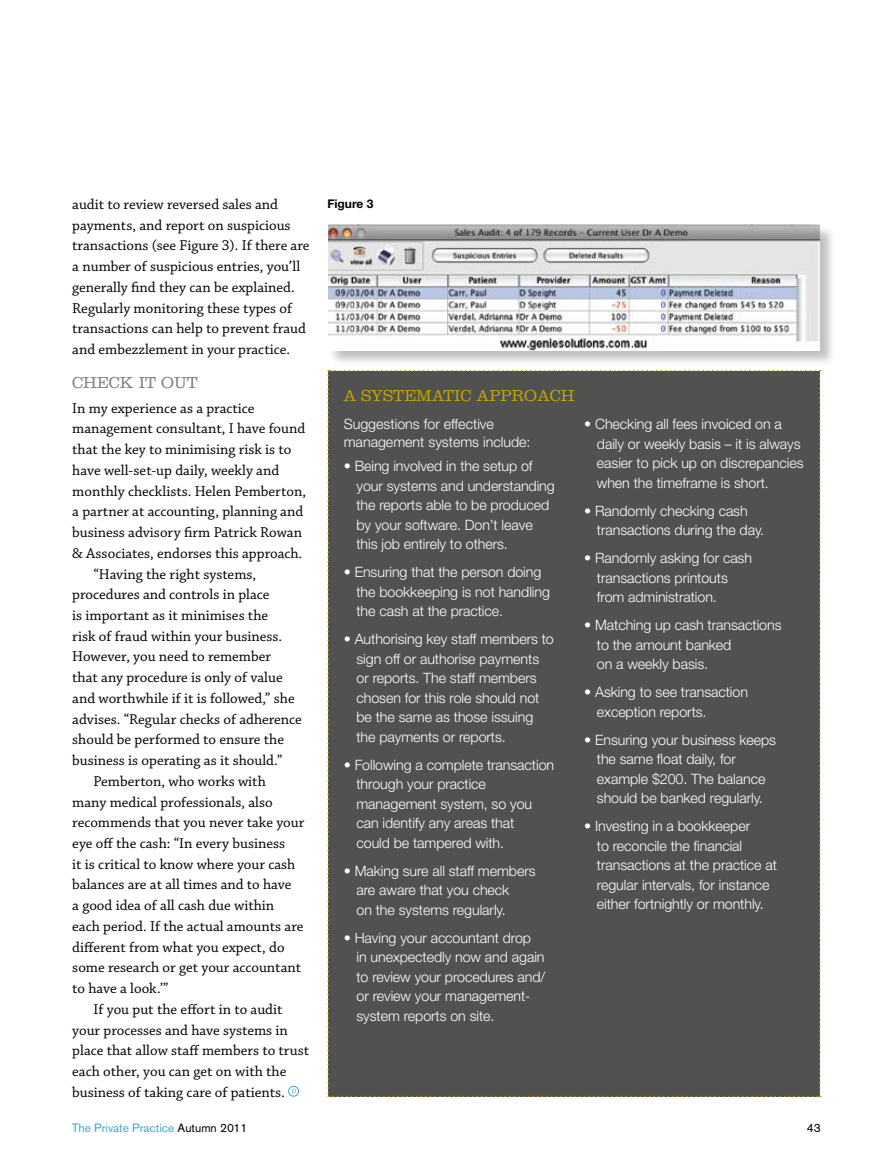
<style>
.page{position:relative;width:893px;height:1170px;background:#fff}
.page>*{position:absolute;margin:0;border:0;box-sizing:border-box;transform-origin:0 0}
.t1{font:300 16.5px "Clarendon";color:#c3a204}
.t2{font:300 16.5px "Clarendon";color:#807f83}
.t3{font:15px/20.7px "Chaparral Pro";color:#000}
.t4{font:300 14.25px/19.5px "Helvetica Neue";letter-spacing:-.005em;color:#fff}
.t5{font:12px "Akzidenz Grotesk Pro";color:#3aa7cc}
.t6{font:700 12px "Helvetica Neue";color:#000}
.t7{font:12px "Akzidenz Grotesk Pro";color:#000}
.s1{color:#000}
</style>
<div class="page">
<div style="left:327px;top:370px;width:494px;height:727px;background:#51514f"></div>
<svg style="left:292px;top:1088px;width:4px;height:6px"></svg>
<div style="left:288px;top:1085px;width:11px;height:11px;border:1px solid #3aa7cc;border-radius:50%"></div>
<div style="left:328px;top:224px;width:509px;height:142px;background:#000;opacity:.25"></div>
<img style="left:328px;top:224px;width:492px;height:126px">
<p class="t3" style="left:72px;top:194px;width:239px">audit to review reversed sales and payments, and report on suspicious transactions (see Figure 3). If there are a number of suspicious entries, you’ll generally find they can be explained.<br>Regularly monitoring these types of transactions can help to prevent fraud and embezzlement in your practice.</p>
<p class="t2" style="left:72px;top:372px;width:127px">CHECK IT OUT</p>
<p class="t3" style="left:72px;top:398px;width:184px">In my experience as a practice</p>
<p class="t3" style="left:72px;top:419px;width:235px">management consultant, I have found</p>
<p class="t3" style="left:72px;top:439px;width:221px">that the key to minimising risk is to</p>
<p class="t3" style="left:72px;top:460px;width:208px">have well-set-up daily, weekly and</p>
<p class="t3" style="left:72px;top:481px;width:235px">monthly checklists. Helen Pemberton,</p>
<p class="t3" style="left:72px;top:502px;width:232px">a partner at accounting, planning and</p>
<p class="t3" style="left:72px;top:522px;width:231px">business advisory firm Patrick Rowan</p>
<p class="t3" style="left:72px;top:543px;width:232px">&amp; Associates, endorses this approach.</p>
<p class="t3" style="left:94px;top:564px;width:164px">“Having the right systems,</p>
<p class="t3" style="left:72px;top:584px;width:199px">procedures and controls in place</p>
<p class="t3" style="left:72px;top:605px;width:197px">is important as it minimises the</p>
<p class="t3" style="left:72px;top:626px;width:211px">risk of fraud within your business.</p>
<p class="t3" style="left:72px;top:647px;width:200px">However, you need to remember</p>
<p class="t3" style="left:72px;top:667px;width:212px">that any procedure is only of value</p>
<p class="t3" style="left:72px;top:688px;width:224px">and worthwhile if it is followed,” she</p>
<p class="t3" style="left:72px;top:709px;width:231px">advises. “Regular checks of adherence</p>
<p class="t3" style="left:72px;top:729px;width:213px">should be performed to ensure the</p>
<p class="t3" style="left:72px;top:750px;width:212px">business is operating as it should.”</p>
<p class="t3" style="left:94px;top:771px;width:174px">Pemberton, who works with</p>
<p class="t3" style="left:72px;top:792px;width:202px">many medical professionals, also</p>
<p class="t3" style="left:72px;top:812px;width:234px">recommends that you never take your</p>
<p class="t3" style="left:72px;top:833px;width:214px">eye off the cash: “In every business</p>
<p class="t3" style="left:72px;top:854px;width:225px">it is critical to know where your cash</p>
<p class="t3" style="left:72px;top:874px;width:221px">balances are at all times and to have</p>
<p class="t3" style="left:72px;top:895px;width:203px">a good idea of all cash due within</p>
<p class="t3" style="left:72px;top:916px;width:233px">each period. If the actual amounts are</p>
<p class="t3" style="left:72px;top:937px;width:214px">different from what you expect, do</p>
<p class="t3" style="left:72px;top:957px;width:230px">some research or get your accountant</p>
<p class="t3" style="left:72px;top:978px;width:98px">to have a look.’”</p>
<p class="t3" style="left:94px;top:999px;width:190px">If you put the effort in to audit</p>
<p class="t3" style="left:72px;top:1019px;width:217px">your processes and have systems in</p>
<p class="t3" style="left:72px;top:1040px;width:238px">place that allow staff members to trust</p>
<p class="t3" style="left:72px;top:1061px;width:216px">each other, you can get on with the</p>
<p class="t3" style="left:72px;top:1082px;width:214px">business of taking care of patients.</p>
<p class="t6" style="left:327px;top:196px;width:48px">Figure 3</p>
<p class="t1" style="left:343px;top:386px;width:233px">A SYSTEMATIC APPROACH</p>
<p class="t4" style="left:344px;top:415px;width:188px;line-height:18px">Suggestions for effective management systems include:</p>
<p class="t4" style="left:356px;top:456px;width:200px;text-indent:-13px">• Being involved in the setup of your systems and understanding the reports able to be produced by your software. Don’t leave this job entirely to others.</p>
<p class="t4" style="left:356px;top:562px;width:195px;text-indent:-13px">• Ensuring that the person doing the bookkeeping is not handling the cash at the practice.</p>
<p class="t4" style="left:356px;top:629px;width:199px;text-indent:-13px">• Authorising key staff members to sign off or authorise payments or reports. The staff members chosen for this role should not be the same as those issuing the payments or reports.</p>
<p class="t4" style="left:356px;top:754px;width:199px;text-indent:-13px">• Following a complete transaction through your practice management system, so you can identify any areas that<br>could be tampered with.</p>
<p class="t4" style="left:356px;top:860px;width:181px;text-indent:-13px">• Making sure all staff members are aware that you check<br>on the systems regularly.</p>
<p class="t4" style="left:356px;top:927px;width:190px;text-indent:-13px">• Having your accountant drop<br>in unexpectedly now and again to review your procedures and/ or review your management&shy;system reports on site.</p>
<p class="t4" style="left:597px;top:414px;width:208px;text-indent:-13px">• Checking all fees invoiced on a daily or weekly basis – it is always easier to pick up on discrepancies when the timeframe is short.</p>
<p class="t4" style="left:597px;top:500px;width:169px;text-indent:-13px">• Randomly checking cash transactions during the day.</p>
<p class="t4" style="left:597px;top:548px;width:157px;text-indent:-13px">• Randomly asking for cash transactions printouts from administration.</p>
<p class="t4" style="left:597px;top:615px;width:186px;text-indent:-13px">• Matching up cash transactions to the amount banked<br>on a weekly basis.</p>
<p class="t4" style="left:597px;top:682px;width:153px;text-indent:-13px">• Asking to see transaction exception reports.</p>
<p class="t4" style="left:597px;top:729px;width:181px;text-indent:-13px">• Ensuring your business keeps the same float daily, for example $200. The balance should be banked regularly.</p>
<p class="t4" style="left:597px;top:816px;width:181px;text-indent:-13px">• Investing in a bookkeeper<br>to reconcile the financial transactions at the practice at regular intervals, for instance either fortnightly or monthly.</p>
<p class="t5" style="left:72px;top:1119px;width:177px">The Private Practice <span class="s1">Autumn 2011</span></p>
<p class="t7" style="left:807px;top:1119px;width:15px">43</p>
</div>
